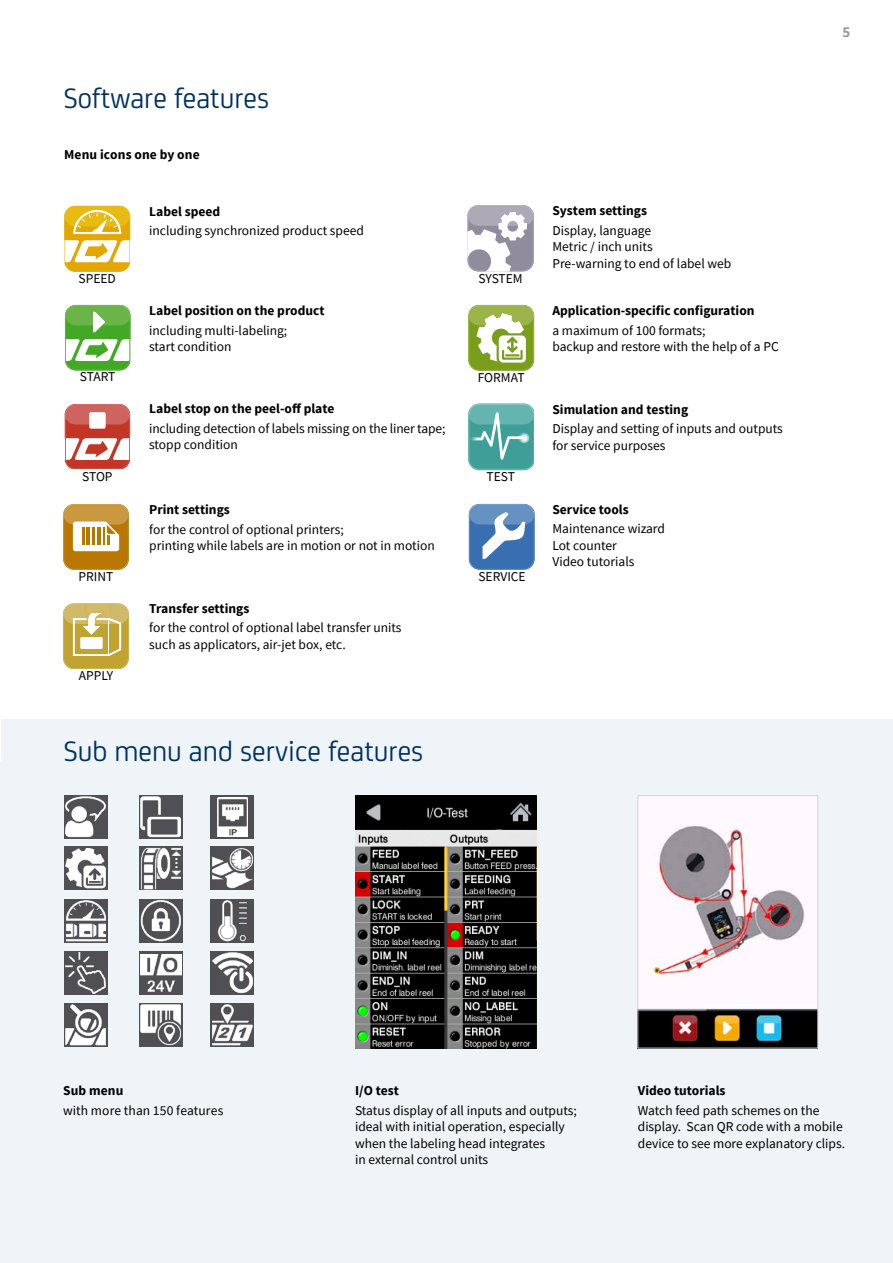
<style>
.page{position:relative;width:893px;height:1263px;background:#fff}
.page>*{position:absolute;margin:0;border:0;box-sizing:border-box;transform-origin:0 0}
.t1{font:30px "CA Sans";color:#003261}
.t2{font:700 15px "Source Sans Pro";color:#98989c}
.t3{font:13.5px/16.5px "Source Sans Pro";color:#000}
.t4{font:700 13.5px "Source Sans Pro";color:#000}
</style>
<div class="page">
<div style="left:0;top:720px;width:893px;height:543px;background:#eef4f7"></div>
<img style="left:0;top:720px;width:1px;height:40px">
<div style="left:64px;top:795px;width:44px;height:44px;background:linear-gradient(to bottom,#504f53,#504f53)"></div>
<img style="left:66px;top:797px;width:40px;height:41px">
<div style="left:139px;top:795px;width:44px;height:44px;background:linear-gradient(to bottom,#504f53,#504f53)"></div>
<img style="left:141px;top:797px;width:40px;height:41px">
<svg style="left:211px;top:795px;width:43px;height:44px"></svg>
<img style="left:218px;top:798px;width:29px;height:39px">
<div style="left:64px;top:1003px;width:44px;height:44px;background:linear-gradient(to bottom,#504f53,#504f53)"></div>
<img style="left:66px;top:1005px;width:40px;height:41px">
<div style="left:64px;top:846px;width:44px;height:44px;background:#504f53"></div>
<img style="left:66px;top:848px;width:40px;height:40px">
<div style="left:139px;top:846px;width:44px;height:44px;background:linear-gradient(to bottom,#504f53,#504f53)"></div>
<img style="left:141px;top:848px;width:40px;height:41px">
<div style="left:211px;top:846px;width:43px;height:44px;background:#504f53"></div>
<img style="left:212px;top:848px;width:40px;height:41px">
<div style="left:139px;top:1003px;width:44px;height:44px;background:linear-gradient(to bottom,#504f53,#504f53)"></div>
<img style="left:141px;top:1004px;width:40px;height:42px">
<svg style="left:64px;top:899px;width:44px;height:44px"></svg>
<img style="left:66px;top:900px;width:40px;height:41px">
<div style="left:139px;top:899px;width:44px;height:44px;background:#504f53"></div>
<img style="left:141px;top:900px;width:40px;height:41px">
<div style="left:211px;top:899px;width:43px;height:44px;background:#504f53"></div>
<img style="left:218px;top:900px;width:29px;height:41px">
<div style="left:211px;top:1003px;width:43px;height:44px;background:#504f53"></div>
<img style="left:212px;top:1004px;width:41px;height:42px">
<div style="left:64px;top:951px;width:44px;height:44px;background:#504f53"></div>
<img style="left:66px;top:952px;width:40px;height:42px">
<div style="left:139px;top:951px;width:44px;height:44px;background:#504f53"></div>
<img style="left:140px;top:954px;width:41px;height:38px">
<div style="left:211px;top:951px;width:43px;height:44px;background:#504f53"></div>
<img style="left:212px;top:952px;width:41px;height:41px">
<img style="left:356px;top:795px;width:180px;height:253px">
<img style="left:639px;top:797px;width:177px;height:249px">
<div style="left:637px;top:795px;width:181px;height:253px;border:1px solid #d0d2d4"></div>
<svg style="left:64px;top:206px;width:67px;height:65px"></svg>
<svg style="left:63px;top:504px;width:66px;height:65px"></svg>
<svg style="left:64px;top:305px;width:67px;height:65px"></svg>
<svg style="left:64px;top:404px;width:66px;height:65px"></svg>
<svg style="left:63px;top:603px;width:66px;height:66px"></svg>
<svg style="left:468px;top:305px;width:66px;height:65px"></svg>
<svg style="left:469px;top:504px;width:66px;height:65px"></svg>
<svg style="left:468px;top:404px;width:65px;height:66px;background:#61b1ab"></svg>
<svg style="left:467px;top:205px;width:67px;height:67px"></svg>
<h1 class="t1" style="left:64px;top:77px;width:207px">Software features</h1>
<p class="t4" style="left:64px;top:146px;width:137px">Menu icons one by one</p>
<p class="t3" style="left:79px;top:270px;width:39px">SPEED</p>
<p class="t3" style="left:80px;top:368px;width:37px">START</p>
<p class="t3" style="left:82px;top:468px;width:32px">STOP</p>
<p class="t3" style="left:79px;top:568px;width:36px">PRINT</p>
<p class="t3" style="left:79px;top:667px;width:36px">APPLY</p>
<p class="t4" style="left:149px;top:203px;width:73px">Label speed</p>
<p class="t3" style="left:149px;top:223px;width:216px">including synchronized product speed</p>
<p class="t4" style="left:149px;top:302px;width:177px">Label position on the product</p>
<p class="t3" style="left:149px;top:322px;width:140px">including multi-labeling; start condition</p>
<p class="t4" style="left:149px;top:400px;width:187px">Label stop on the peel-off plate</p>
<p class="t3" style="left:149px;top:420px;width:298px">including detection of labels missing on the liner tape; stopp condition</p>
<p class="t4" style="left:149px;top:501px;width:82px">Print settings</p>
<p class="t3" style="left:149px;top:521px;width:287px">for the control of optional printers;<br>printing while labels are in motion or not in motion</p>
<p class="t4" style="left:149px;top:600px;width:102px">Transfer settings</p>
<p class="t3" style="left:149px;top:619px;width:254px">for the control of optional label transfer units such as applicators, air-jet box, etc.</p>
<h1 class="t1" style="left:64px;top:729px;width:361px">Sub menu and service features</h1>
<p class="t3" style="left:478px;top:270px;width:46px">SYSTEM</p>
<p class="t3" style="left:478px;top:369px;width:48px">FORMAT</p>
<p class="t3" style="left:487px;top:468px;width:30px">TEST</p>
<p class="t3" style="left:478px;top:568px;width:49px">SERVICE</p>
<p class="t4" style="left:552px;top:202px;width:96px">System settings</p>
<p class="t3" style="left:552px;top:222px;width:180px">Display, language<br>Metric / inch units<br>Pre-warning to end of label web</p>
<p class="t4" style="left:552px;top:302px;width:204px">Application-specific configuration</p>
<p class="t3" style="left:552px;top:322px;width:228px">a maximum of 100 formats;<br>backup and restore with the help of a PC</p>
<p class="t4" style="left:552px;top:400px;width:137px">Simulation and testing</p>
<p class="t3" style="left:552px;top:420px;width:232px">Display and setting of inputs and outputs for service purposes</p>
<p class="t4" style="left:552px;top:501px;width:78px">Service tools</p>
<p class="t3" style="left:552px;top:521px;width:114px">Maintenance wizard<br>Lot counter<br>Video tutorials</p>
<p class="t2" style="left:842px;top:22px;width:9px">5</p>
<p class="t4" style="left:63px;top:1082px;width:62px">Sub menu</p>
<p class="t3" style="left:63px;top:1102px;width:162px">with more than 150 features</p>
<p class="t4" style="left:355px;top:1082px;width:45px">I/O test</p>
<p class="t3" style="left:355px;top:1102px;width:223px">Status display of all inputs and outputs; ideal with initial operation, especially when the labeling head integrates<br>in external control units</p>
<p class="t4" style="left:638px;top:1082px;width:89px">Video tutorials</p>
<p class="t3" style="left:638px;top:1102px;width:209px">Watch feed path schemes on the display. Scan QR code with a mobile device to see more explanatory clips.</p>
</div>
